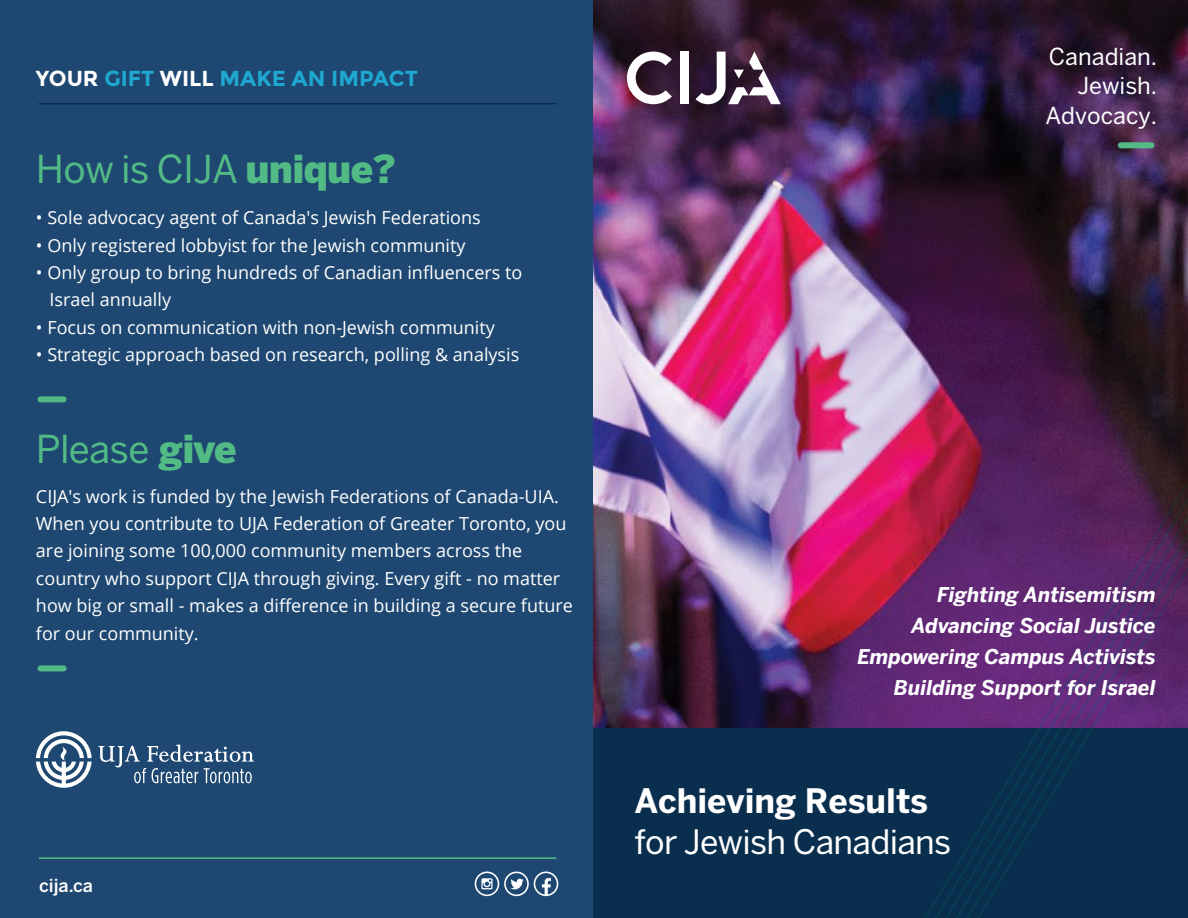
<style>
.page{position:relative;width:1188px;height:918px;background:#fff}
.page>*{position:absolute;margin:0;border:0;box-sizing:border-box;transform-origin:0 0}
.t1{font:38.25px "Benton Sans";letter-spacing:-.02em;color:#52bb85}
.t2{font:33.45px "Benton Sans";letter-spacing:-.02em;color:#fff}
.t3{font:700 33.45px "Benton Sans";color:#fff}
.t4{font:23.25px/29.2px "Benton Sans";color:#fff;text-align:right}
.t5{font:700 21.6px "Montserrat";color:#1fa9d1}
.t6{font:italic 700 20.4px/31px "Benton Sans";color:#fff;text-align:right}
.t7{font:18px/27.5px "Open Sans";color:#fff}
.t8{font:500 18px "Benton Sans";color:#fff}
.s1{color:#fff}
.s2{font-weight:900}
</style>
<div class="page">
<div style="left:593px;top:436px;width:595px;height:482px;background:#0a2e4d"></div>
<img style="left:593px;top:0;width:595px;height:728px">
<svg style="left:790px;top:436px;width:398px;height:482px"></svg>
<svg style="left:627px;top:52px;width:45px;height:52px"></svg>
<div style="left:680px;top:52px;width:9px;height:52px;background:#fff"></div>
<svg style="left:696px;top:52px;width:85px;height:52px"></svg>
<div style="left:1121px;top:142px;width:31px;height:6px;background:#52bb85"></div>
<div style="left:0;top:0;width:593px;height:918px;background:#1e4871"></div>
<div style="left:504px;top:871px;width:25px;height:25px;border:2px solid #fff;border-radius:50%"></div>
<svg style="left:510px;top:879px;width:14px;height:10px"></svg>
<div style="left:534px;top:871px;width:24px;height:25px;border:2px solid #fff;border-radius:50%"></div>
<svg style="left:542px;top:878px;width:9px;height:17px"></svg>
<div style="left:475px;top:871px;width:24px;height:25px;border:2px solid #fff;border-radius:50%"></div>
<svg style="left:481px;top:878px;width:12px;height:11px"></svg>
<hr style="left:39px;top:857px;width:517px;height:2px;background:#52bc85">
<hr style="left:39px;top:103px;width:517px;height:1px;background:#0a2e4d">
<div style="left:40px;top:396px;width:24px;height:6px;background:#52bb85"></div>
<div style="left:40px;top:665px;width:24px;height:6px;background:#52bb85"></div>
<svg style="left:36px;top:731px;width:56px;height:57px"></svg>
<svg style="left:98px;top:745px;width:156px;height:38px"></svg>
<p class="t5" style="left:36px;top:66px;width:384px"><span class="s1">YOUR</span> GIFT <span class="s1">WILL</span> MAKE AN IMPACT</p>
<h1 class="t1" style="left:36px;top:147px;width:362px">How is CIJA <span class="s2">unique?</span></h1>
<p class="t7" style="left:36px;top:203px;width:446px">• Sole advocacy agent of Canada's Jewish Federations</p>
<p class="t7" style="left:36px;top:231px;width:431px">• Only registered lobbyist for the Jewish community</p>
<p class="t7" style="left:49px;top:258px;width:474px;text-indent:-14px">• Only group to bring hundreds of Canadian influencers to<br>Israel annually</p>
<p class="t7" style="left:36px;top:313px;width:460px">• Focus on communication with non-Jewish community</p>
<p class="t7" style="left:36px;top:341px;width:485px">• Strategic approach based on research, polling &amp; analysis</p>
<h1 class="t1" style="left:36px;top:427px;width:202px">Please <span class="s2">give</span></h1>
<p class="t7" style="left:36px;top:482px;width:538px">CIJA's work is funded by the Jewish Federations of Canada-UIA.<br>When you contribute to UJA Federation of Greater Toronto, you are joining some 100,000 community members across the country who support CIJA through giving. Every gift - no matter how big or small - makes a difference in building a secure future for our community.</p>
<p class="t8" style="left:39px;top:875px;width:56px">cija.ca</p>
<p class="t4" style="left:1045px;top:42px;width:113px">Canadian.<br>Jewish.<br>Advocacy.</p>
<p class="t6" style="left:857px;top:579px;width:300px">Fighting Antisemitism<br>Advancing Social Justice<br>Empowering Campus Activists<br>Building Support for Israel</p>
<h2 class="t3" style="left:634px;top:781px;width:295px">Achieving Results</h2>
<h2 class="t2" style="left:634px;top:822px;width:318px">for Jewish Canadians</h2>
</div>
